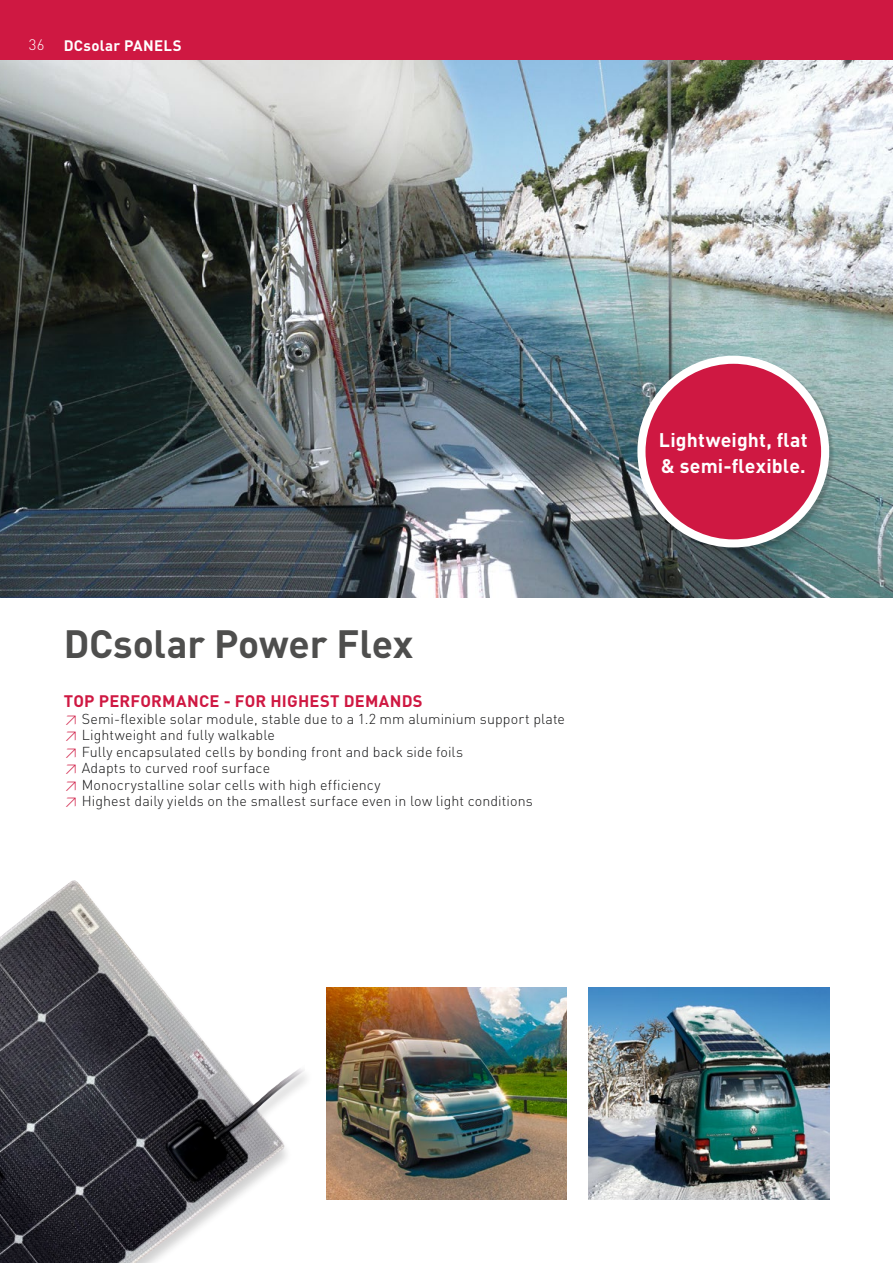
<style>
.page{position:relative;width:893px;height:1263px;background:#fff}
.page>*{position:absolute;margin:0;border:0;box-sizing:border-box;transform-origin:0 0}
.t1{font:700 39px "DIN";letter-spacing:-.005em;color:#4e4e4d}
.t2{font:700 19.5px/26.2px "DIN";letter-spacing:.01em;color:#fff}
.t3{font:700 16.5px "DIN";letter-spacing:.01em;color:#cf1842}
.t4{font:700 15px "DIN";letter-spacing:.015em;color:#fff}
.t5{font:300 15px "DIN";color:#fff}
.t6{font:300 14.25px/16.5px "DIN";letter-spacing:.01em;color:#141415}
.s1{color:#cf1842}
</style>
<div class="page">
<img style="left:0;top:60px;width:893px;height:537px">
<img style="left:326px;top:988px;width:241px;height:211px">
<img style="left:588px;top:988px;width:241px;height:211px">
<div style="left:0;top:0;width:893px;height:60px;background:#cf1842"></div>
<img style="left:0;top:880px;width:305px;height:383px">
<div style="left:638px;top:357px;width:196px;height:196px;background:#141415;opacity:.2"></div>
<div style="left:641px;top:360px;width:184px;height:183px;background:#cf1842;border-radius:50%"></div>
<div style="left:637px;top:356px;width:192px;height:191px;border:8px solid #fff;border-radius:50%"></div>
<p class="t5" style="left:29px;top:36px;width:17px">36</p>
<p class="t4" style="left:64px;top:36px;width:119px">DCsolar PANELS</p>
<h1 class="t1" style="left:64px;top:618px;width:351px">DCsolar Power Flex</h1>
<p class="t3" style="left:64px;top:691px;width:360px">TOP PERFORMANCE - FOR HIGHEST DEMANDS</p>
<p class="t6" style="left:64px;top:710px;width:503px"><span class="s1">≥</span> Semi-flexible solar module, stable due to a 1.2 mm aluminium support plate <span class="s1">≥</span> Lightweight and fully walkable<br><span class="s1">≥</span> Fully encapsulated cells by bonding front and back side foils<br><span class="s1">≥</span> Adapts to curved roof surface<br><span class="s1">≥</span> Monocrystalline solar cells with high efficiency<br><span class="s1">≥</span> Highest daily yields on the smallest surface even in low light conditions</p>
<h2 class="t2" style="left:659px;top:426px;width:150px">Lightweight, flat &amp; semi-flexible.</h2>
</div>
